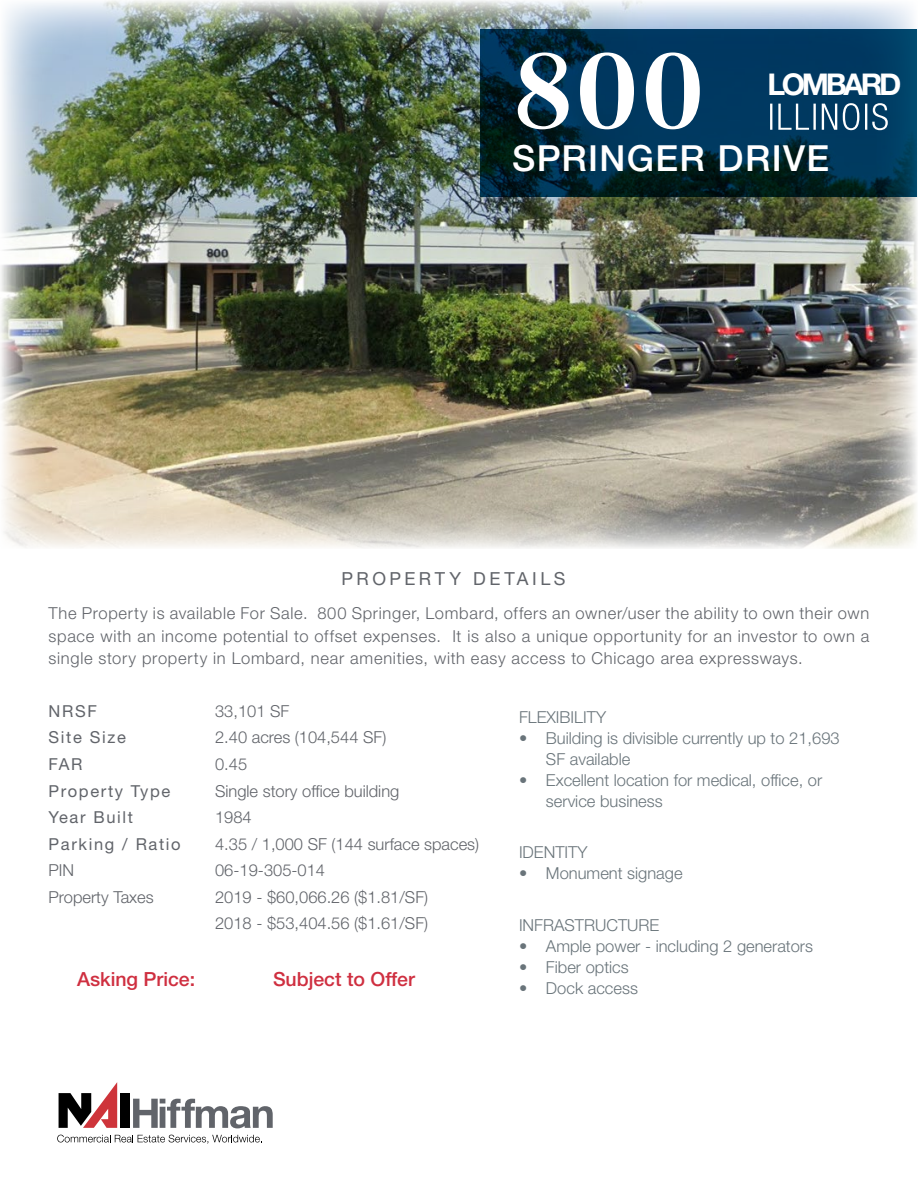
<style>
.page{position:relative;width:918px;height:1188px;background:#fff}
.page>*{position:absolute;margin:0;border:0;box-sizing:border-box;transform-origin:0 0}
.t1{font:700 105px "Centennial LT Std";color:#fff}
.t2{font:500 36px "Helvetica Neue LT Std";letter-spacing:.04em;color:#fff}
.t3{font:700 30px "Helvetica Neue LT Std";letter-spacing:-.11em;color:#fff}
.t4{font:500 19.5px "Helvetica Neue LT Std";color:#cf2f40}
.t5{font:18px "Helvetica Neue LT Std";letter-spacing:.2em;color:#61646a}
.t6{font:300 16.5px/22.5px "Helvetica Neue LT Std";color:#61646a;text-align:justify}
.t7{font:300 16.5px/21px "Helvetica Neue LT Std";color:#69747a}
.t8{font:16.5px "Helvetica Neue LT Std";letter-spacing:.1em;color:#61646a}
</style>
<div class="page">
<img style="left:0;top:0;width:917px;height:549px">
<div style="left:120px;top:1093px;width:9px;height:35px;background:#000"></div>
<svg style="left:59px;top:1082px;width:58px;height:46px"></svg>
<svg style="left:133px;top:1099px;width:140px;height:29px"></svg>
<svg style="left:57px;top:1135px;width:205px;height:9px"></svg>
<svg style="left:481px;top:30px;width:436px;height:167px;background:#00304c"></svg>
<svg style="left:770px;top:103px;width:118px;height:27px"></svg>
<h1 class="t1" style="left:512px;top:28px;width:193px">800</h1>
<h2 class="t2" style="left:512px;top:137px;width:319px">SPRINGER DRIVE</h2>
<h3 class="t3" style="left:767px;top:66px;width:136px">LOMBARD</h3>
<p class="t5" style="left:342px;top:568px;width:225px">PROPERTY DETAILS</p>
<p class="t6" style="left:49px;top:602px;width:822px">The Property is available For Sale. 800 Springer, Lombard, offers an owner/user the ability to own their own space with an income potential to offset expenses. It is also a unique opportunity for an investor to own a single story property in Lombard, near amenities, with easy access to Chicago area expressways.</p>
<p class="t8" style="left:49px;top:701px;width:50px">NRSF</p>
<p class="t6" style="left:215px;top:699px;width:76px">33,101 SF</p>
<p class="t8" style="left:49px;top:728px;width:79px">Site Size</p>
<p class="t6" style="left:215px;top:726px;width:173px">2.40 acres (104,544 SF)</p>
<p class="t8" style="left:49px;top:754px;width:35px">FAR</p>
<p class="t6" style="left:215px;top:753px;width:34px">0.45</p>
<p class="t8" style="left:49px;top:781px;width:123px">Property Type</p>
<p class="t6" style="left:215px;top:779px;width:186px">Single story office building</p>
<p class="t8" style="left:49px;top:807px;width:86px">Year Built</p>
<p class="t6" style="left:215px;top:806px;width:38px">1984</p>
<p class="t8" style="left:49px;top:834px;width:134px">Parking / Ratio</p>
<p class="t6" style="left:215px;top:832px;width:266px">4.35 / 1,000 SF (144 surface spaces)</p>
<p class="t6" style="left:49px;top:859px;width:27px">PIN</p>
<p class="t6" style="left:215px;top:859px;width:112px">06-19-305-014</p>
<p class="t6" style="left:49px;top:885px;width:107px">Property Taxes</p>
<p class="t6" style="left:215px;top:883px;width:215px;line-height:26.5px">2019 - $60,066.26 ($1.81/SF)<br>2018 - $53,404.56 ($1.61/SF)</p>
<p class="t4" style="left:77px;top:967px;width:120px">Asking Price:</p>
<p class="t4" style="left:273px;top:967px;width:143px">Subject to Offer</p>
<p class="t7" style="left:519px;top:706px;width:89px">FLEXIBILITY</p>
<p class="t7" style="left:546px;top:727px;width:295px;text-indent:-27px">• Building is divisible currently up to 21,693<br>SF available</p>
<p class="t7" style="left:546px;top:769px;width:278px;text-indent:-27px">• Excellent location for medical, office, or service business</p>
<p class="t7" style="left:519px;top:842px;width:70px">IDENTITY</p>
<p class="t7" style="left:519px;top:863px;width:165px">• Monument signage</p>
<p class="t7" style="left:519px;top:915px;width:142px">INFRASTRUCTURE</p>
<p class="t7" style="left:519px;top:936px;width:296px">• Ample power - including 2 generators</p>
<p class="t7" style="left:519px;top:957px;width:111px">• Fiber optics</p>
<p class="t7" style="left:519px;top:978px;width:120px">• Dock access</p>
</div>
